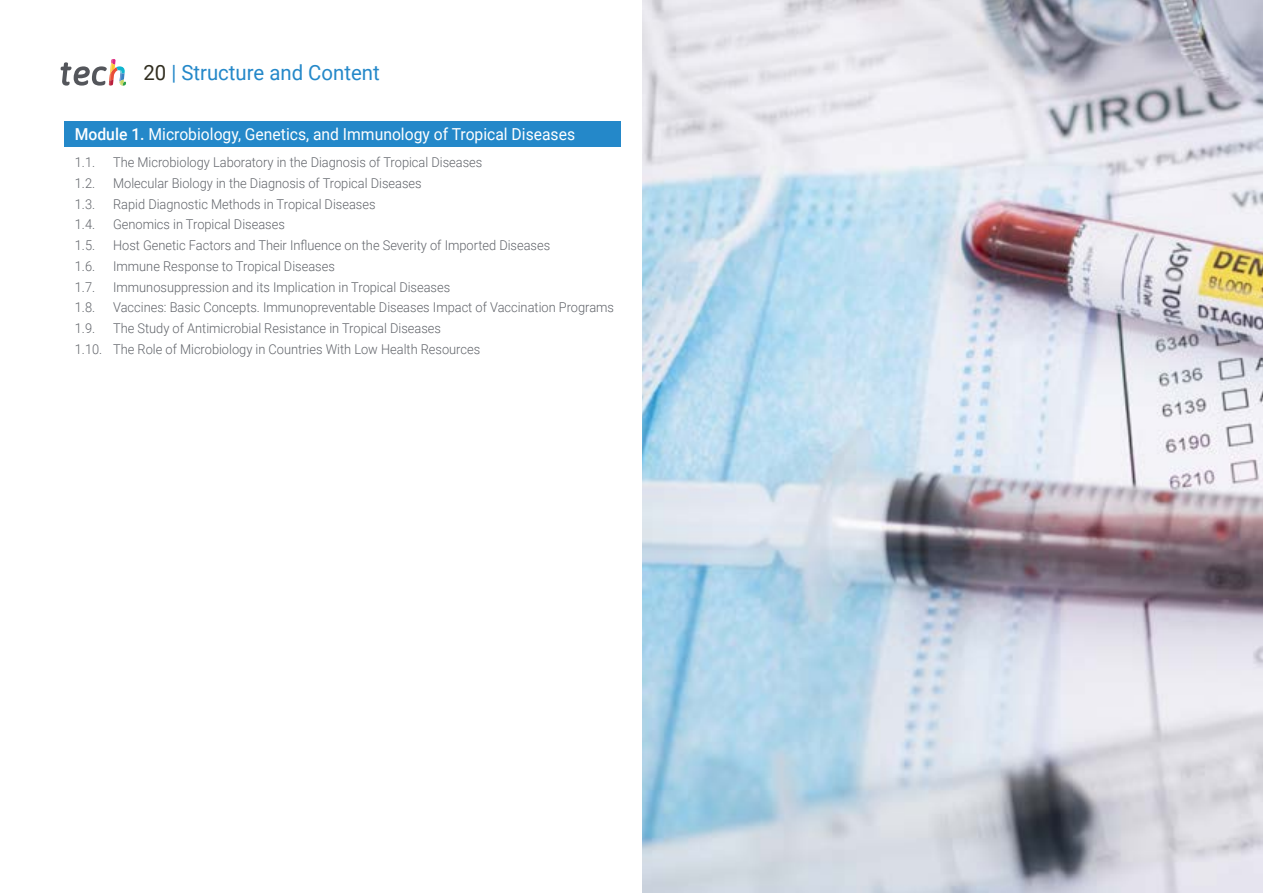
<style>
.page{position:relative;width:1263px;height:893px;background:#fff}
.page>*{position:absolute;margin:0;border:0;box-sizing:border-box;transform-origin:0 0}
.t1{font:21px "Roboto";color:#2488c9}
.t2{font:16.5px "Roboto";color:#fff;scale:.95 1}
.t3{font:300 13.5px/20.7px "Roboto";color:#61646a;text-align:center;scale:.95 1}
.s1{color:#312e20}
.s2{font-weight:500}
</style>
<div class="page">
<div style="left:64px;top:121px;width:557px;height:25px;background:#2488c9"></div>
<img style="left:642px;top:0;width:621px;height:893px">
<svg style="left:61px;top:59px;width:65px;height:27px"></svg>
<h1 class="t1" style="left:144px;top:57px;width:238px"><span class="s1">20</span> | Structure and Content</h1>
<p class="t2" style="left:75px;top:123px;width:528px"><span class="s2">Module 1.</span> Microbiology, Genetics, and Immunology of Tropical Diseases</p>
<p class="t3" style="left:75px;top:151px;width:23px">1.1.</p>
<p class="t3" style="left:113px;top:151px;width:390px">The Microbiology Laboratory in the Diagnosis of Tropical Diseases</p>
<p class="t3" style="left:75px;top:172px;width:23px">1.2.</p>
<p class="t3" style="left:113px;top:172px;width:326px">Molecular Biology in the Diagnosis of Tropical Diseases</p>
<p class="t3" style="left:75px;top:193px;width:23px">1.3.</p>
<p class="t3" style="left:113px;top:193px;width:278px">Rapid Diagnostic Methods in Tropical Diseases</p>
<p class="t3" style="left:75px;top:214px;width:23px">1.4.</p>
<p class="t3" style="left:113px;top:214px;width:182px">Genomics in Tropical Diseases</p>
<p class="t3" style="left:75px;top:234px;width:23px">1.5.</p>
<p class="t3" style="left:113px;top:234px;width:462px">Host Genetic Factors and Their Influence on the Severity of Imported Diseases</p>
<p class="t3" style="left:75px;top:255px;width:23px">1.6.</p>
<p class="t3" style="left:113px;top:255px;width:235px">Immune Response to Tropical Diseases</p>
<p class="t3" style="left:75px;top:276px;width:23px">1.7.</p>
<p class="t3" style="left:113px;top:276px;width:356px">Immunosuppression and its Implication in Tropical Diseases</p>
<p class="t3" style="left:75px;top:297px;width:23px">1.8.</p>
<p class="t3" style="left:113px;top:297px;width:529px">Vaccines: Basic Concepts. Immunopreventable Diseases Impact of Vaccination Programs</p>
<p class="t3" style="left:75px;top:317px;width:23px">1.9.</p>
<p class="t3" style="left:75px;top:317px;width:428px">The Study of Antimicrobial Resistance in Tropical Diseases<br>1.10. The Role of Microbiology in Countries With Low Health Resources</p>
</div>
